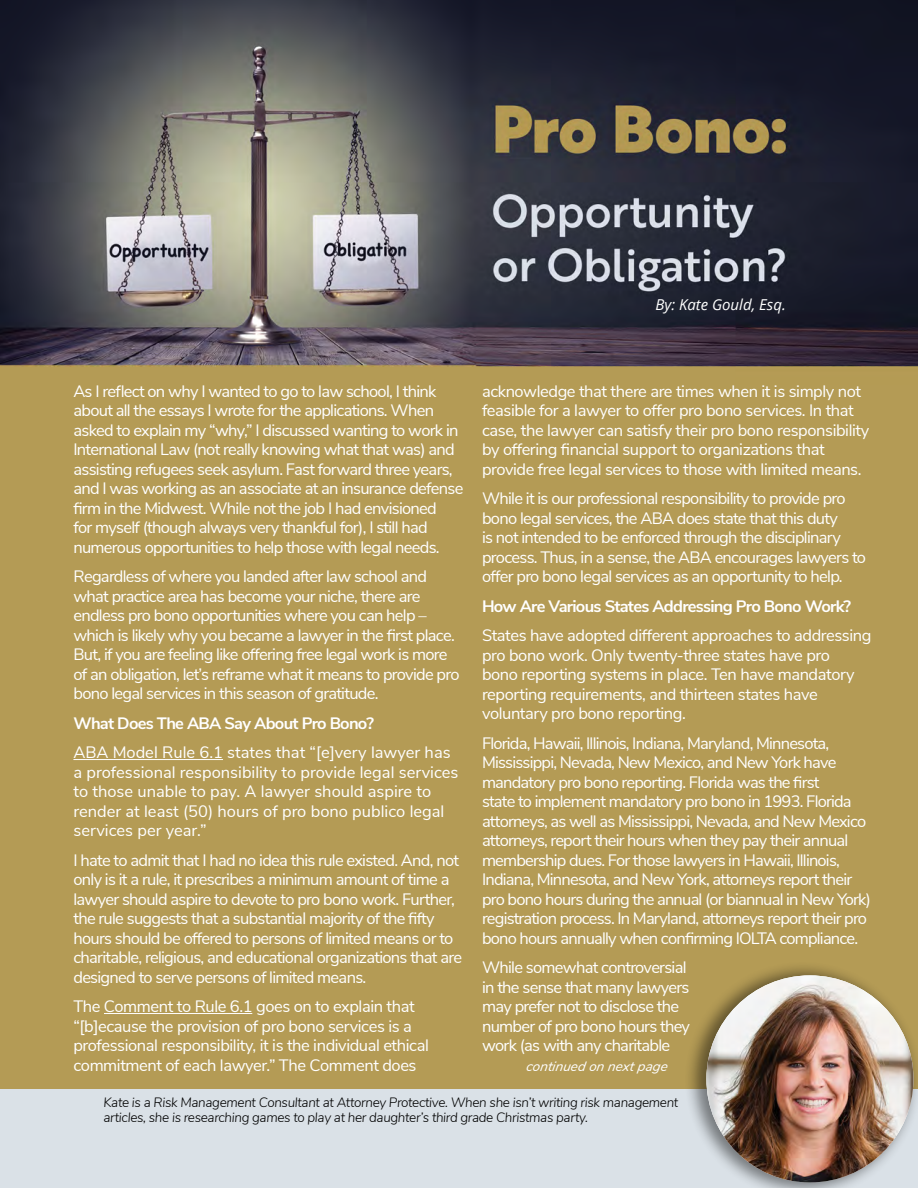
<style>
.page{position:relative;width:918px;height:1188px;background:#fff}
.page>*{position:absolute;margin:0;border:0;box-sizing:border-box;transform-origin:0 0}
.t1{font:16.5px/19.5px "Nunito Sans";letter-spacing:-.045em;color:#fff}
.t2{font:16.5px/19.5px "Nunito Sans";letter-spacing:-.025em;color:#fff}
.t3{font:16.5px/19.5px "Nunito Sans";color:#fff}
.t4{font:700 16.5px "Nunito Sans";letter-spacing:-.045em;color:#fff}
.t5{font:italic 15px "Open Sans";color:#fff}
.t6{font:italic 300 13.5px/15px "Nunito Sans";letter-spacing:-.025em;color:#000}
.t7{font:italic 13.5px "Nunito Sans";color:#fff}
</style>
<div class="page">
<img style="left:0;top:0;width:918px;height:1089px">
<hr style="left:73px;top:759px;width:150px;height:1px;background:#fff">
<hr style="left:104px;top:1013px;width:148px;height:1px;background:#fff">
<div style="left:0;top:1089px;width:918px;height:99px;background:#dae1e7"></div>
<div style="left:683px;top:961px;width:235px;height:227px;background:#000;opacity:.46"></div>
<img style="left:706px;top:975px;width:208px;height:208px;border-radius:104px">
<p class="t5" style="left:656px;top:294px;width:132px">By: Kate Gould, Esq.</p>
<p class="t1" style="left:73px;top:380px;width:392px">As I reflect on why I wanted to go to law school, I think about all the essays I wrote for the applications. When asked to explain my “why,” I discussed wanting to work in International Law (not really knowing what that was) and assisting refugees seek asylum. Fast forward three years, and I was working as an associate at an insurance defense firm in the Midwest. While not the job I had envisioned<br>for myself (though always very thankful for), I still had numerous opportunities to help those with legal needs.</p>
<p class="t1" style="left:73px;top:566px;width:388px">Regardless of where you landed after law school and what practice area has become your niche, there are endless pro bono opportunities where you can help – which is likely why you became a lawyer in the first place.<br>But, if you are feeling like offering free legal work is more of an obligation, let’s reframe what it means to provide pro bono legal services in this season of gratitude.</p>
<p class="t4" style="left:73px;top:711px;width:302px">What Does The ABA Say About Pro Bono?</p>
<p class="t3" style="left:73px;top:742px;width:387px">ABA Model Rule 6.1 states that “[e]very lawyer has a professional responsibility to provide legal services to those unable to pay. A lawyer should aspire to render at least (50) hours of pro bono publico legal services per year.”</p>
<p class="t1" style="left:73px;top:849px;width:390px">I hate to admit that I had no idea this rule existed. And, not only is it a rule, it prescribes a minimum amount of time a lawyer should aspire to devote to pro bono work. Further, the rule suggests that a substantial majority of the fifty hours should be offered to persons of limited means or to charitable, religious, and educational organizations that are designed to serve persons of limited means.</p>
<p class="t2" style="left:73px;top:996px;width:357px">The Comment to Rule 6.1 goes on to explain that “[b]ecause the provision of pro bono services is a professional responsibility, it is the individual ethical commitment of each lawyer.” The Comment does</p>
<p class="t2" style="left:482px;top:380px;width:389px">acknowledge that there are times when it is simply not feasible for a lawyer to offer pro bono services. In that case, the lawyer can satisfy their pro bono responsibility by offering financial support to organizations that provide free legal services to those with limited means.</p>
<p class="t1" style="left:482px;top:488px;width:386px">While it is our professional responsibility to provide pro bono legal services, the ABA does state that this duty<br>is not intended to be enforced through the disciplinary process. Thus, in a sense, the ABA encourages lawyers to offer pro bono legal services as an opportunity to help.</p>
<p class="t4" style="left:482px;top:594px;width:371px">How Are Various States Addressing Pro Bono Work?</p>
<p class="t2" style="left:482px;top:625px;width:391px">States have adopted different approaches to addressing pro bono work. Only twenty-three states have pro<br>bono reporting systems in place. Ten have mandatory reporting requirements, and thirteen states have voluntary pro bono reporting.</p>
<p class="t1" style="left:482px;top:732px;width:390px">Florida, Hawaii, Illinois, Indiana, Maryland, Minnesota, Mississippi, Nevada, New Mexico, and New York have mandatory pro bono reporting. Florida was the first<br>state to implement mandatory pro bono in 1993. Florida attorneys, as well as Mississippi, Nevada, and New Mexico attorneys, report their hours when they pay their annual membership dues. For those lawyers in Hawaii, Illinois, Indiana, Minnesota, and New York, attorneys report their pro bono hours during the annual (or biannual in New York) registration process. In Maryland, attorneys report their pro bono hours annually when confirming IOLTA compliance.</p>
<p class="t1" style="left:482px;top:957px;width:209px">While somewhat controversial in the sense that many lawyers may prefer not to disclose the number of pro bono hours they work (as with any charitable</p>
<p class="t7" style="left:525px;top:1056px;width:148px">continuedonnextpage</p>
<p class="t6" style="left:103px;top:1094px;width:576px">Kate is a Risk Management Consultant at Attorney Protective. When she isn’t writing risk management articles, she is researching games to play at her daughter’s third grade Christmas party.</p>
</div>
